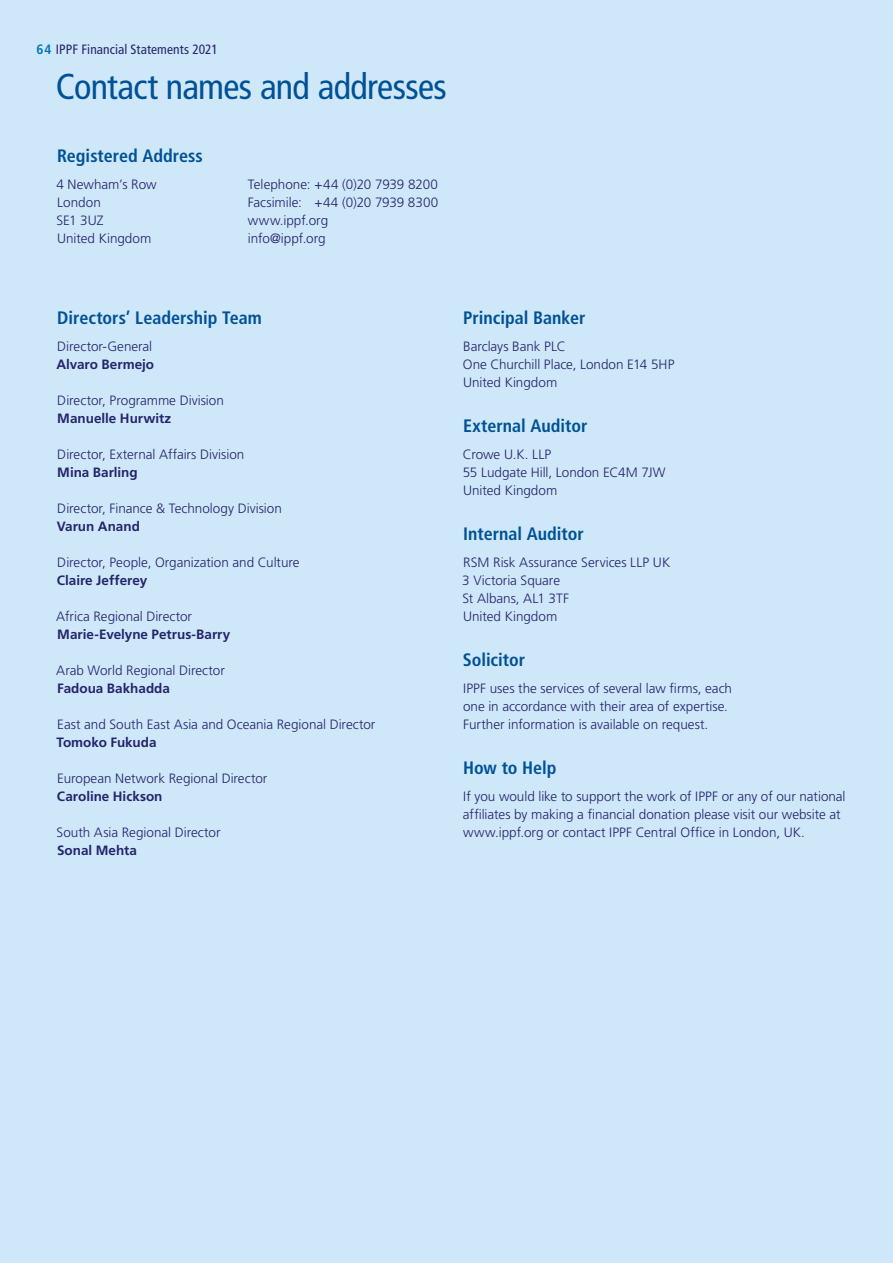
<style>
.page{position:relative;width:893px;height:1263px;background:#cee7f9}
.page>*{position:absolute;margin:0;border:0;box-sizing:border-box;transform-origin:0 0}
.t1{font:condensed 36px "Frutiger LT Std";letter-spacing:-.02em;color:#005195}
.t2{font:700 condensed 18px "Frutiger LT Std";color:#005195}
.t3{font:300 13.5px/18px "Frutiger LT Std";color:#24246c}
.t4{font:700 13.5px "Frutiger LT Std";color:#24246c}
.t5{font:condensed 13.5px "Frutiger LT Std";letter-spacing:.005em;color:#24246c}
.s1{font-weight:700;color:#0075b7}
</style>
<div class="page">
<p class="t5" style="left:36px;top:41px;width:183px"><span class="s1">64</span> IPPF Financial Statements 2021</p>
<h1 class="t1" style="left:56px;top:66px;width:393px">Contact names and addresses</h1>
<h2 class="t2" style="left:57px;top:145px;width:147px">Registered Address</h2>
<p class="t3" style="left:56px;top:176px;width:102px">4 Newham’s Row</p>
<p class="t3" style="left:248px;top:176px;width:192px">Telephone: +44 (0)20 7939 8200</p>
<p class="t3" style="left:57px;top:194px;width:45px">London</p>
<p class="t3" style="left:248px;top:194px;width:192px">Facsimile: +44 (0)20 7939 8300</p>
<p class="t3" style="left:57px;top:212px;width:49px">SE1 3UZ</p>
<p class="t3" style="left:248px;top:212px;width:82px">www.ippf.org</p>
<p class="t3" style="left:57px;top:230px;width:96px">United Kingdom</p>
<p class="t3" style="left:248px;top:230px;width:79px">info@ippf.org</p>
<h2 class="t2" style="left:57px;top:307px;width:206px">Directors’ Leadership Team</h2>
<p class="t3" style="left:57px;top:338px;width:96px">Director‑General</p>
<p class="t4" style="left:56px;top:356px;width:99px">Alvaro Bermejo</p>
<p class="t3" style="left:57px;top:392px;width:168px">Director, Programme Division</p>
<p class="t4" style="left:57px;top:410px;width:115px">Manuelle Hurwitz</p>
<p class="t3" style="left:57px;top:446px;width:189px">Director, External Affairs Division</p>
<p class="t4" style="left:57px;top:464px;width:82px">Mina Barling</p>
<p class="t3" style="left:57px;top:500px;width:226px">Director, Finance &amp; Technology Division</p>
<p class="t4" style="left:57px;top:518px;width:85px">Varun Anand</p>
<p class="t3" style="left:57px;top:554px;width:244px">Director, People, Organization and Culture</p>
<p class="t4" style="left:57px;top:572px;width:92px">Claire Jefferey</p>
<p class="t3" style="left:56px;top:608px;width:137px">Africa Regional Director</p>
<p class="t4" style="left:57px;top:626px;width:175px">Marie‑Evelyne Petrus‑Barry</p>
<p class="t3" style="left:56px;top:662px;width:170px">Arab World Regional Director</p>
<p class="t4" style="left:57px;top:680px;width:114px">Fadoua Bakhadda</p>
<p class="t3" style="left:57px;top:716px;width:320px">East and South East Asia and Oceania Regional Director</p>
<p class="t4" style="left:56px;top:734px;width:102px">Tomoko Fukuda</p>
<p class="t3" style="left:57px;top:770px;width:212px">European Network Regional Director</p>
<p class="t4" style="left:57px;top:788px;width:107px">Caroline Hickson</p>
<p class="t3" style="left:57px;top:824px;width:165px">South Asia Regional Director</p>
<p class="t4" style="left:57px;top:842px;width:82px">Sonal Mehta</p>
<h2 class="t2" style="left:463px;top:307px;width:124px">Principal Banker</h2>
<p class="t3" style="left:463px;top:338px;width:213px">Barclays Bank PLC<br>One Churchill Place, London E14 5HP<br>United Kingdom</p>
<h2 class="t2" style="left:463px;top:415px;width:126px">External Auditor</h2>
<p class="t3" style="left:463px;top:446px;width:204px">Crowe U.K. LLP<br>55 Ludgate Hill, London EC4M 7JW<br>United Kingdom</p>
<h2 class="t2" style="left:463px;top:523px;width:122px">Internal Auditor</h2>
<p class="t3" style="left:462px;top:554px;width:210px">RSM Risk Assurance Services LLP UK<br>3 Victoria Square<br>St Albans, AL1 3TF<br>United Kingdom</p>
<h2 class="t2" style="left:463px;top:649px;width:64px">Solicitor</h2>
<p class="t3" style="left:463px;top:680px;width:271px">IPPF uses the services of several law firms, each one in accordance with their area of expertise.<br>Further information is available on request.</p>
<h2 class="t2" style="left:463px;top:757px;width:95px">How to Help</h2>
<p class="t3" style="left:463px;top:788px;width:384px">If you would like to support the work of IPPF or any of our national affiliates by making a financial donation please visit our website at www.ippf.org or contact IPPF Central Office in London, UK.</p>
</div>
